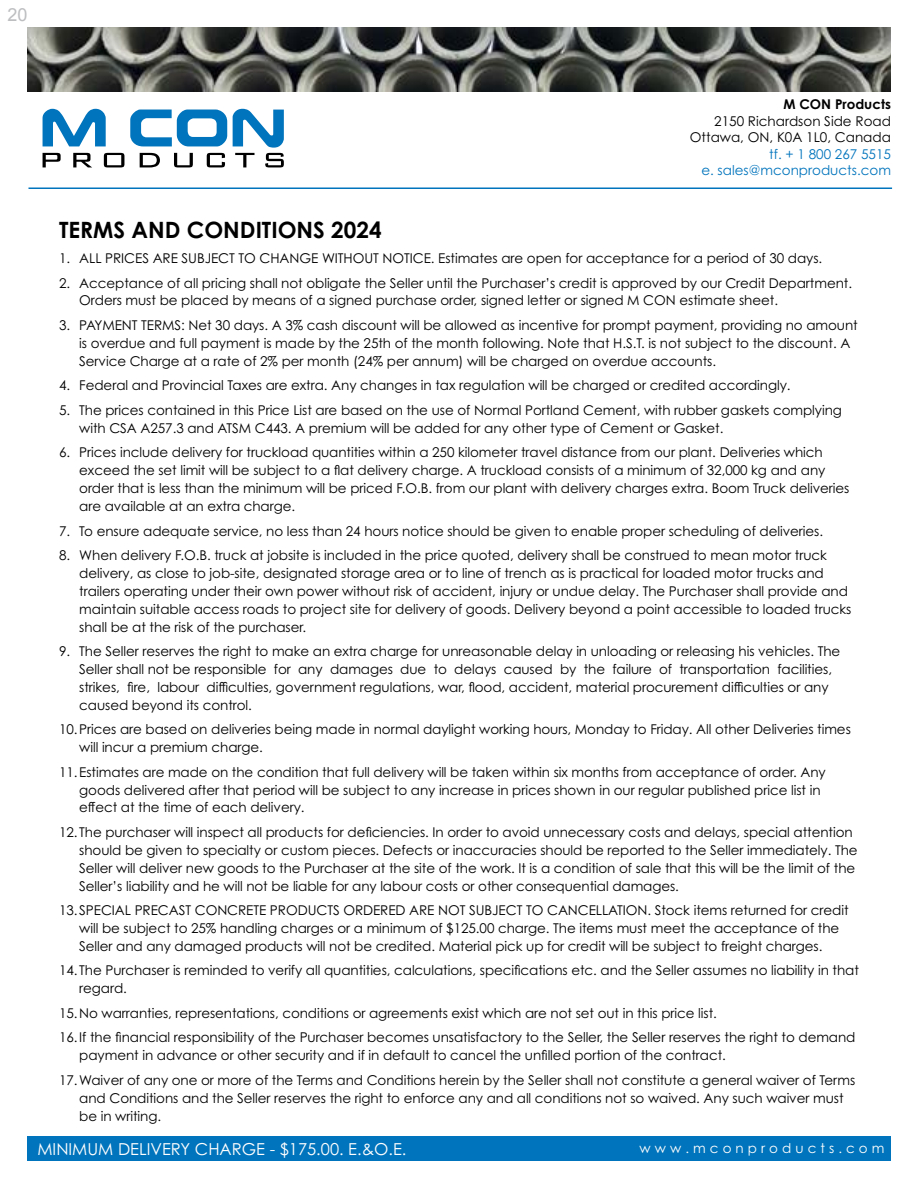
<style>
.page{position:relative;width:918px;height:1188px;background:#fff}
.page>*{position:absolute;margin:0;border:0;box-sizing:border-box;transform-origin:0 0}
.t1{font:700 22.5px "Century Gothic Pro";color:#000}
.t2{font:18px "Arial";color:#bcbec0}
.t3{font:16.5px "Century Gothic Pro";color:#fff}
.t4{font:13.5px/17.9px "Century Gothic Pro";letter-spacing:-.005em;color:#000}
.t5{font:13.5px/16.5px "Century Gothic Pro";color:#0074bc;text-align:right}
.t6{font:13.5px "Century Gothic Pro";letter-spacing:.3em;color:#fff}
.t7{font:700 13.5px "Century Gothic Pro";color:#000}
</style>
<div class="page">
<div style="left:27px;top:1136px;width:864px;height:25px;background:#0074bc"></div>
<svg style="left:43px;top:109px;width:63px;height:37px"></svg>
<svg style="left:130px;top:110px;width:97px;height:36px"></svg>
<svg style="left:43px;top:153px;width:18px;height:14px"></svg>
<svg style="left:73px;top:153px;width:19px;height:14px"></svg>
<svg style="left:104px;top:153px;width:20px;height:14px"></svg>
<svg style="left:140px;top:153px;width:20px;height:14px"></svg>
<svg style="left:174px;top:153px;width:19px;height:14px"></svg>
<svg style="left:207px;top:153px;width:18px;height:14px"></svg>
<svg style="left:233px;top:109px;width:51px;height:58px"></svg>
<hr style="left:28px;top:188px;width:864px;height:1px;background:#0074bc">
<img style="left:27px;top:27px;width:864px;height:65px">
<h2 class="t2" style="left:8px;top:3px;width:22px">20</h2>
<p class="t7" style="left:784px;top:96px;width:109px">M CON Products</p>
<p class="t4" style="left:690px;top:112px;width:203px;line-height:16.5px;text-align:right">2150 Richardson Side Road<br>Ottawa, ON, K0A 1L0, Canada</p>
<p class="t5" style="left:701px;top:145px;width:191px">tf. + 1 800 267 5515<br>e. sales@mconproducts.com</p>
<h1 class="t1" style="left:59px;top:215px;width:324px">TERMS AND CONDITIONS 2024</h1>
<p class="t4" style="left:59px;top:249px;width:765px">1. ALL PRICES ARE SUBJECT TO CHANGE WITHOUT NOTICE. Estimates are open for acceptance for a period of 30 days.</p>
<p class="t4" style="left:79px;top:274px;width:774px;text-indent:-20px">2. Acceptance of all pricing shall not obligate the Seller until the Purchaser’s credit is approved by our Credit Department.<br>Orders must be placed by means of a signed purchase order, signed letter or signed M CON estimate sheet.</p>
<p class="t4" style="left:79px;top:316px;width:780px;text-indent:-20px">3. PAYMENT TERMS: Net 30 days. A 3% cash discount will be allowed as incentive for prompt payment, providing no amount is overdue and full payment is made by the 25th of the month following. Note that H.S.T. is not subject to the discount. A<br>Service Charge at a rate of 2% per month (24% per annum) will be charged on overdue accounts.</p>
<p class="t4" style="left:59px;top:376px;width:733px">4. Federal and Provincial Taxes are extra. Any changes in tax regulation will be charged or credited accordingly.</p>
<p class="t4" style="left:79px;top:401px;width:764px;text-indent:-20px">5. The prices contained in this Price List are based on the use of Normal Portland Cement, with rubber gaskets complying with CSA A257.3 and ATSM C443. A premium will be added for any other type of Cement or Gasket.</p>
<p class="t4" style="left:79px;top:443px;width:772px;text-indent:-20px">6. Prices include delivery for truckload quantities within a 250 kilometer travel distance from our plant. Deliveries which exceed the set limit will be subject to a flat delivery charge. A truckload consists of a minimum of 32,000 kg and any order that is less than the minimum will be priced F.O.B. from our plant with delivery charges extra. Boom Truck deliveries are available at an extra charge.</p>
<p class="t4" style="left:59px;top:522px;width:766px">7. To ensure adequate service, no less than 24 hours notice should be given to enable proper scheduling of deliveries.</p>
<p class="t4" style="left:79px;top:546px;width:774px;text-indent:-20px">8. When delivery F.O.B. truck at jobsite is included in the price quoted, delivery shall be construed to mean motor truck delivery, as close to job-site, designated storage area or to line of trench as is practical for loaded motor trucks and trailers operating under their own power without risk of accident, injury or undue delay. The Purchaser shall provide and maintain suitable access roads to project site for delivery of goods. Delivery beyond a point accessible to loaded trucks shall be at the risk of the purchaser.</p>
<p class="t4" style="left:79px;top:642px;width:763px;text-indent:-20px">9. The Seller reserves the right to make an extra charge for unreasonable delay in unloading or releasing his vehicles. The Seller shall not be responsible for any damages due to delays caused by the failure of transportation facilities, strikes, fire, labour difficulties, government regulations, war, flood, accident, material procurement difficulties or any caused beyond its control.</p>
<p class="t4" style="left:79px;top:720px;width:773px;text-indent:-20px">10.Prices are based on deliveries being made in normal daylight working hours, Monday to Friday. All other Deliveries times will incur a premium charge.</p>
<p class="t4" style="left:79px;top:763px;width:748px;text-indent:-20px">11.Estimates are made on the condition that full delivery will be taken within six months from acceptance of order. Any goods delivered after that period will be subject to any increase in prices shown in our regular published price list in effect at the time of each delivery.</p>
<p class="t4" style="left:79px;top:823px;width:780px;text-indent:-20px">12. The purchaser will inspect all products for deficiencies. In order to avoid unnecessary costs and delays, special attention should be given to specialty or custom pieces. Defects or inaccuracies should be reported to the Seller immediately. The Seller will deliver new goods to the Purchaser at the site of the work. It is a condition of sale that this will be the limit of the Seller’s liability and he will not be liable for any labour costs or other consequential damages.</p>
<p class="t4" style="left:79px;top:901px;width:771px;text-indent:-20px">13. SPECIAL PRECAST CONCRETE PRODUCTS ORDERED ARE NOT SUBJECT TO CANCELLATION. Stock items returned for credit will be subject to 25% handling charges or a minimum of $125.00 charge. The items must meet the acceptance of the<br>Seller and any damaged products will not be credited. Material pick up for credit will be subject to freight charges.</p>
<p class="t4" style="left:79px;top:962px;width:781px;text-indent:-20px">14. The Purchaser is reminded to verify all quantities, calculations, specifications etc. and the Seller assumes no liability in that regard.</p>
<p class="t4" style="left:59px;top:1001px;width:798px;line-height:24.6px">15.No warranties, representations, conditions or agreements exist which are not set out in this price list.<br>16.If the financial responsibility of the Purchaser becomes unsatisfactory to the Seller, the Seller reserves the right to demand</p>
<p class="t4" style="left:59px;top:1043px;width:798px;line-height:24.6px;text-indent:20px">payment in advance or other security and if in default to cancel the unfilled portion of the contract.<br>17.Waiver of any one or more of the Terms and Conditions herein by the Seller shall not constitute a general waiver of Terms</p>
<p class="t4" style="left:79px;top:1089px;width:766px">and Conditions and the Seller reserves the right to enforce any and all conditions not so waived. Any such waiver must be in writing.</p>
<p class="t3" style="left:38px;top:1139px;width:371px">MINIMUM DELIVERY CHARGE - $175.00. E.&amp;O.E.</p>
<p class="t6" style="left:640px;top:1140px;width:246px">www.mconproducts.com</p>
</div>
